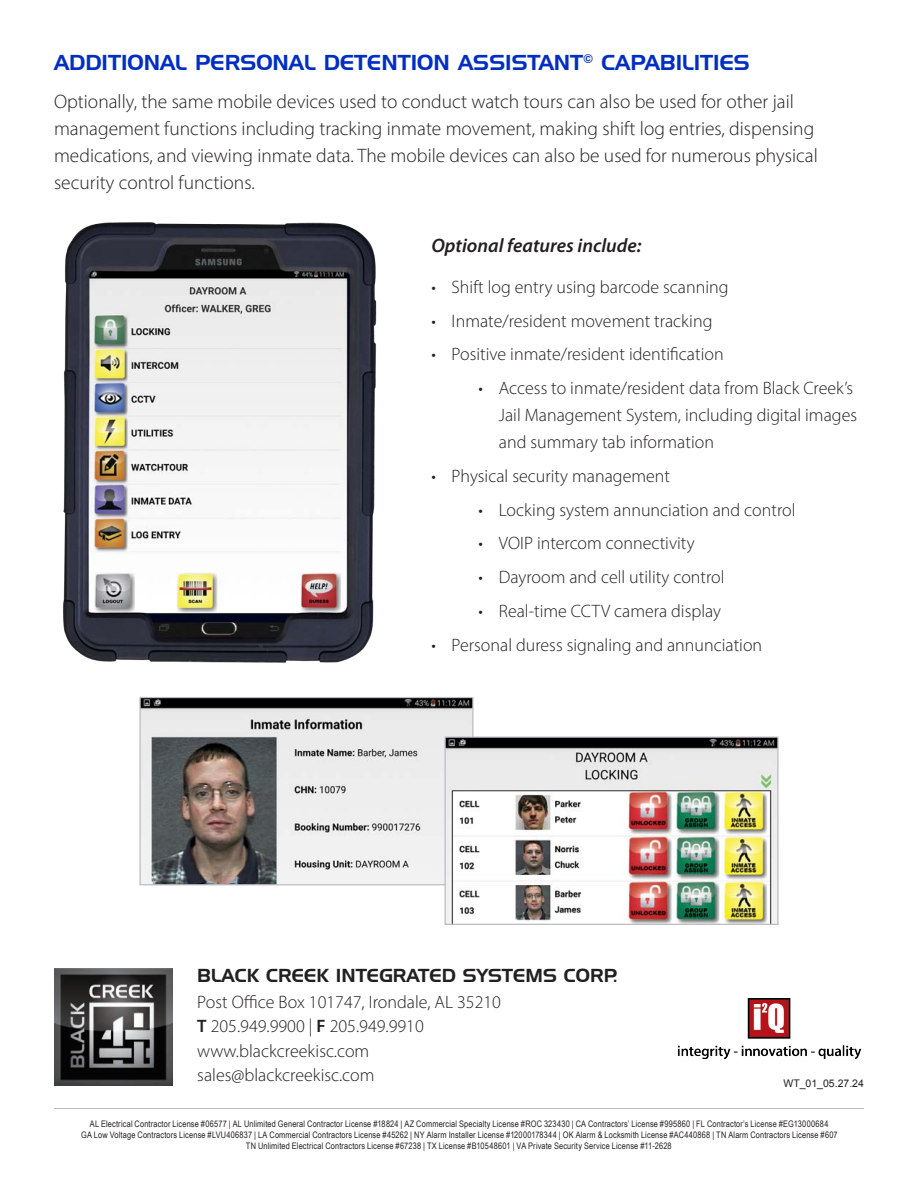
<style>
.page{position:relative;width:918px;height:1188px;background:#fff}
.page>*{position:absolute;margin:0;border:0;box-sizing:border-box;transform-origin:0 0}
.copy{font:21px "Handel Gothic BT";color:#002ec2}
.copy-2{font:19.5px/27px "Myriad Variable Concept";color:#231f20}
.copy-3{font:italic 600 19.5px "Myriad Pro";color:#231f20}
.t1{font:18.3px "Handel Gothic BT";color:#231f20}
.t2{font:18px/27px "Myriad Variable Concept";color:#231f20}
.t3{font:10.5px "Arial";color:#231f20}
.t4{font:9px/10.8px "Arial Narrow";letter-spacing:.02em;color:#231f20;text-align:center}
.s1{font-family:"Myriad Pro";font-weight:600}
</style>
<div class="page">
<img style="left:63px;top:222px;width:314px;height:441px">
<img style="left:141px;top:699px;width:331px;height:184px">
<div style="left:139px;top:697px;width:335px;height:188px;border:1px solid #bcbdc0"></div>
<img style="left:446px;top:739px;width:331px;height:184px">
<div style="left:444px;top:737px;width:335px;height:188px;border:1px solid #bcbdc0"></div>
<img style="left:677px;top:998px;width:185px;height:62px">
<img style="left:54px;top:968px;width:119px;height:118px">
<hr style="left:54px;top:1108px;width:810px;height:1px;background:#bcbdc0">
<p class="copy" style="left:54px;top:50px;width:697px">ADDITIONAL PERSONAL DETENTION ASSISTANT<sup>©</sup> CAPABILITIES</p>
<p class="copy-2" style="left:54px;top:88px;width:765px">Optionally, the same mobile devices used to conduct watch tours can also be used for other jail management functions including tracking inmate movement, making shift log entries, dispensing medications, and viewing inmate data. The mobile devices can also be used for numerous physical security control functions.</p>
<p class="copy-3" style="left:431px;top:233px;width:212px">Optional features include:</p>
<p class="t2" style="left:431px;top:273px;width:299px">• Shift log entry using barcode scanning</p>
<p class="t2" style="left:431px;top:307px;width:283px">• Inmate/resident movement tracking</p>
<p class="t2" style="left:431px;top:341px;width:294px">• Positive inmate/resident identification</p>
<p class="t2" style="left:499px;top:374px;width:360px;text-indent:-20px">• Access to inmate/resident data from Black Creek’s<br>Jail Management System, including digital images and summary tab information</p>
<p class="t2" style="left:431px;top:462px;width:240px">• Physical security management</p>
<p class="t2" style="left:479px;top:496px;width:318px">• Locking system annunciation and control</p>
<p class="t2" style="left:479px;top:530px;width:217px">• VOIP intercom connectivity</p>
<p class="t2" style="left:479px;top:563px;width:247px">• Dayroom and cell utility control</p>
<p class="t2" style="left:479px;top:597px;width:244px">• Real-time CCTV camera display</p>
<p class="t2" style="left:431px;top:631px;width:332px">• Personal duress signaling and annunciation</p>
<p class="t1" style="left:197px;top:964px;width:421px">BLACK CREEK INTEGRATED SYSTEMS CORP.</p>
<p class="t2" style="left:197px;top:988px;width:305px">Post Office Box 101747, Irondale, AL 35210</p>
<p class="t2" style="left:197px;top:1013px;width:228px"><span class="s1">T</span> 205.949.9900 | <span class="s1">F</span> 205.949.9910</p>
<p class="t2" style="left:197px;top:1037px;width:174px">www.blackcreekisc.com</p>
<p class="t2" style="left:197px;top:1062px;width:179px">sales@blackcreekisc.com</p>
<p class="t3" style="left:783px;top:1076px;width:82px">WT_01_05.27.24</p>
<p class="t4" style="left:81px;top:1118px;width:758px">AL Electrical Contractor License #06577 | AL Unlimited General Contractor License #18824 | AZ Commercial Specialty License #ROC 323430 | CA Contractors’ License #995860 | FL Contractor’s License #EG13000684<br>GA Low Voltage Contractors License #LVU406837 | LA Commercial Contractors License #45262 | NY Alarm Installer License #12000178344 | OK Alarm &amp; Locksmith License #AC440868 | TN Alarm Contractors License #607<br>TN Unlimited Electrical Contractors License #67238 | TX License #B10548601 | VA Private Security Service License #11-2628</p>
</div>
